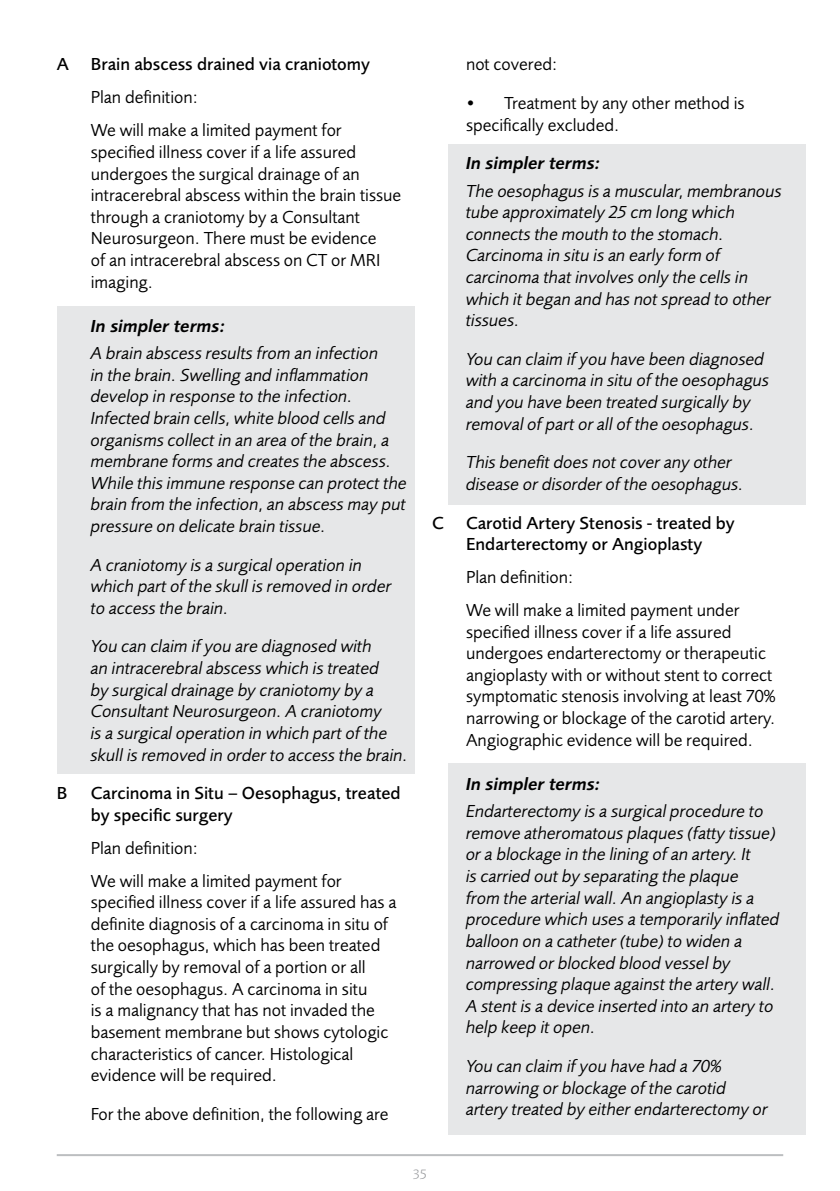
<style>
.page{position:relative;width:840px;height:1191px;background:#fff}
.page>*{position:absolute;margin:0;border:0;box-sizing:border-box;transform-origin:0 0}
.t1{font:italic 18px/21.6px "Foundry Sans";color:#000}
.t2{font:18px/21.6px "Foundry Sans";color:#000}
.t3{font:500 18px/21.6px "Foundry Sans";color:#000}
.t4{font:italic 600 18px "Foundry Sans";color:#000}
.t5{font:300 14px "Foundry Sans";color:#939598}
</style>
<div class="page">
<hr style="left:57px;top:1154px;width:725px;height:2px;background:#bcbec0">
<div style="left:448px;top:145px;width:357px;height:360px;background:#e6e7e8"></div>
<div style="left:448px;top:763px;width:357px;height:371px;background:#e6e7e8"></div>
<div style="left:57px;top:306px;width:357px;height:468px;background:#e6e7e8"></div>
<p class="t3" style="left:57px;top:54px;width:314px">A Brain abscess drained via craniotomy</p>
<p class="t2" style="left:91px;top:81px;width:252px;line-height:33px">Plan definition:<br>We will make a limited payment for</p>
<p class="t2" style="left:91px;top:141px;width:312px">specified illness cover if a life assured undergoes the surgical drainage of an intracerebral abscess within the brain tissue through a craniotomy by a Consultant Neurosurgeon. There must be evidence<br>of an intracerebral abscess on CT or MRI imaging.</p>
<p class="t4" style="left:91px;top:315px;width:136px">In simpler terms:</p>
<p class="t1" style="left:91px;top:343px;width:317px">A brain abscess results from an infection<br>in the brain. Swelling and inflammation develop in response to the infection.<br>Infected brain cells, white blood cells and organisms collect in an area of the brain, a membrane forms and creates the abscess.<br>While this immune response can protect the brain from the infection, an abscess may put pressure on delicate brain tissue.</p>
<p class="t1" style="left:91px;top:554px;width:302px">A craniotomy is a surgical operation in which part of the skull is removed in order to access the brain.</p>
<p class="t1" style="left:91px;top:636px;width:318px">You can claim if you are diagnosed with<br>an intracerebral abscess which is treated<br>by surgical drainage by craniotomy by a Consultant Neurosurgeon. A craniotomy<br>is a surgical operation in which part of the skull is removed in order to access the brain.</p>
<p class="t3" style="left:57px;top:782px;width:12px">B</p>
<p class="t3" style="left:91px;top:782px;width:311px">Carcinoma in Situ – Oesophagus, treated by specific surgery</p>
<p class="t2" style="left:91px;top:831px;width:252px;line-height:33px">Plan definition:<br>We will make a limited payment for</p>
<p class="t2" style="left:91px;top:891px;width:307px">specified illness cover if a life assured has a definite diagnosis of a carcinoma in situ of the oesophagus, which has been treated surgically by removal of a portion or all<br>of the oesophagus. A carcinoma in situ<br>is a malignancy that has not invaded the basement membrane but shows cytologic characteristics of cancer. Histological evidence will be required.</p>
<p class="t2" style="left:91px;top:1103px;width:299px">For the above definition, the following are</p>
<p class="t2" style="left:466px;top:54px;width:93px">not covered:</p>
<p class="t2" style="left:466px;top:93px;width:280px">• Treatment by any other method is specifically excluded.</p>
<p class="t4" style="left:466px;top:153px;width:136px">In simpler terms:</p>
<p class="t1" style="left:466px;top:180px;width:317px">The oesophagus is a muscular, membranous tube approximately 25 cm long which connects the mouth to the stomach.<br>Carcinoma in situ is an early form of carcinoma that involves only the cells in which it began and has not spread to other tissues.</p>
<p class="t1" style="left:466px;top:348px;width:304px">You can claim if you have been diagnosed with a carcinoma in situ of the oesophagus and you have been treated surgically by removal of part or all of the oesophagus.</p>
<p class="t1" style="left:466px;top:452px;width:279px">This benefit does not cover any other disease or disorder of the oesophagus.</p>
<p class="t3" style="left:432px;top:512px;width:304px;text-align:center">C Carotid Artery Stenosis - treated by<br>Endarterectomy or Angioplasty</p>
<p class="t2" style="left:466px;top:561px;width:275px;line-height:33px">Plan definition:<br>We will make a limited payment under</p>
<p class="t2" style="left:466px;top:621px;width:311px">specified illness cover if a life assured undergoes endarterectomy or therapeutic angioplasty with or without stent to correct symptomatic stenosis involving at least 70% narrowing or blockage of the carotid artery.<br>Angiographic evidence will be required.</p>
<p class="t4" style="left:466px;top:773px;width:136px">In simpler terms:</p>
<p class="t1" style="left:466px;top:801px;width:315px">Endarterectomy is a surgical procedure to remove atheromatous plaques (fatty tissue) or a blockage in the lining of an artery. It<br>is carried out by separating the plaque<br>from the arterial wall. An angioplasty is a procedure which uses a temporarily inflated balloon on a catheter (tube) to widen a narrowed or blocked blood vessel by compressing plaque against the artery wall.<br>A stent is a device inserted into an artery to help keep it open.</p>
<p class="t1" style="left:466px;top:1055px;width:303px">You can claim if you have had a 70% narrowing or blockage of the carotid artery treated by either endarterectomy or</p>
<p class="t5" style="left:413px;top:1166px;width:15px">35</p>
</div>
